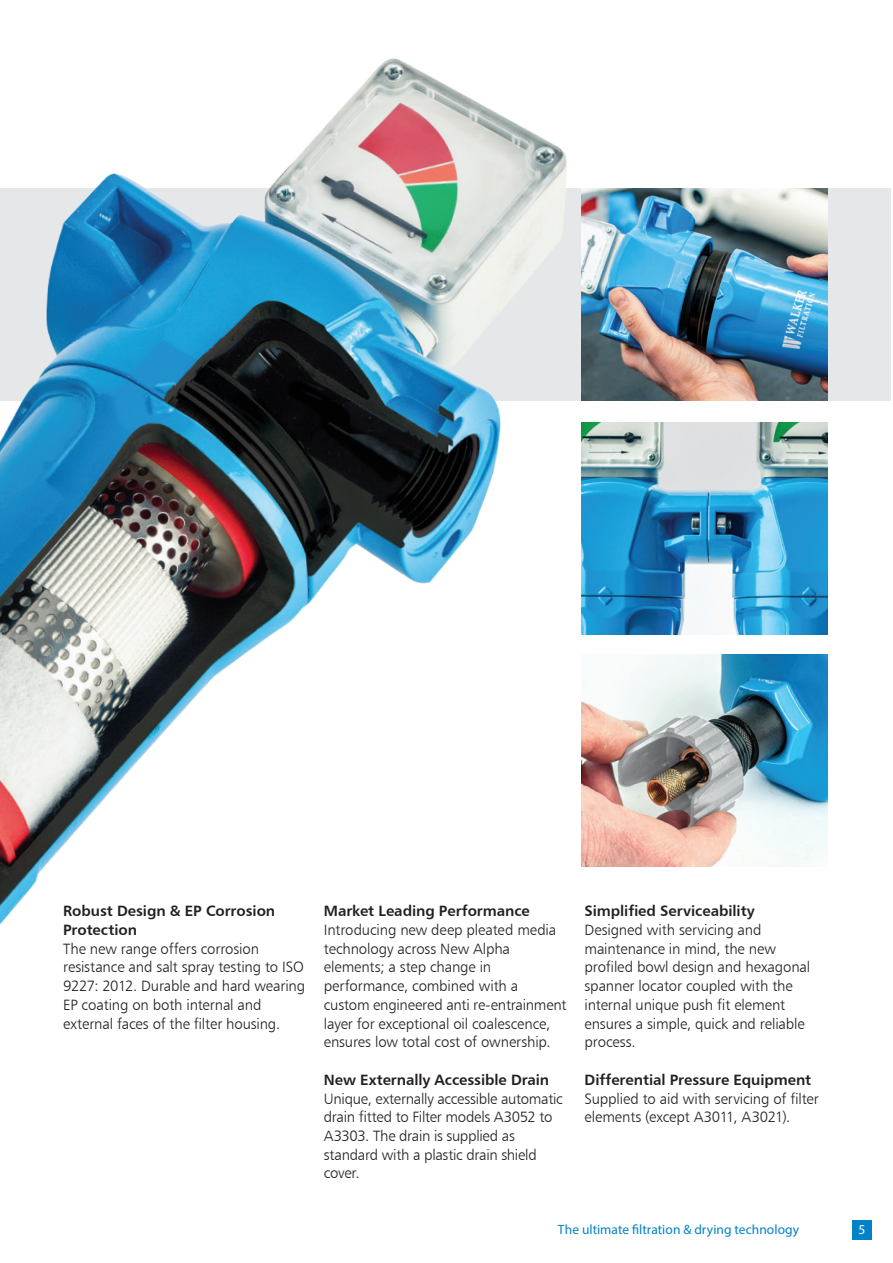
<style>
.page{position:relative;width:893px;height:1263px;background:#fff}
.page>*{position:absolute;margin:0;border:0;box-sizing:border-box;transform-origin:0 0}
.t1{font:15px/18.8px "Humanist 777 BT Light B";letter-spacing:-.01em;color:#231f20}
.t2{font:15px/18.8px "Humanist 777 BT Bold B";letter-spacing:-.005em;color:#231f20}
.t3{font:13.5px "Myriad Pro";letter-spacing:.005em;color:#0082c8}
.t4{font:13.5px "Myriad Pro";color:#fff}
</style>
<div class="page">
<div style="left:0;top:189px;width:891px;height:212px;background:#e6e7e9"></div>
<img style="left:0;top:58px;width:616px;height:867px">
<img style="left:581px;top:189px;width:246px;height:212px">
<img style="left:581px;top:422px;width:246px;height:212px">
<img style="left:581px;top:655px;width:246px;height:212px">
<div style="left:852px;top:1220px;width:20px;height:19px;background:#0082c8"></div>
<p class="t2" style="left:63px;top:901px;width:214px">Robust Design &amp; EP Corrosion<br>Protection</p>
<p class="t1" style="left:63px;top:939px;width:244px">The new range offers corrosion resistance and salt spray testing to ISO 9227: 2012. Durable and hard wearing EP coating on both internal and external faces of the filter housing.</p>
<p class="t2" style="left:324px;top:901px;width:207px">Market Leading Performance</p>
<p class="t1" style="left:324px;top:920px;width:244px">Introducing new deep pleated media technology across New Alpha elements; a step change in performance, combined with a custom engineered anti re-entrainment layer for exceptional oil coalescence, ensures low total cost of ownership.</p>
<p class="t2" style="left:324px;top:1070px;width:227px">New Externally Accessible Drain</p>
<p class="t1" style="left:324px;top:1089px;width:240px">Unique, externally accessible automatic drain fitted to Filter models A3052 to<br>A3303. The drain is supplied as standard with a plastic drain shield cover.</p>
<p class="t2" style="left:585px;top:901px;width:172px">Simplified Serviceability</p>
<p class="t1" style="left:585px;top:920px;width:227px">Designed with servicing and maintenance in mind, the new profiled bowl design and hexagonal spanner locator coupled with the internal unique push fit element ensures a simple, quick and reliable process.</p>
<p class="t2" style="left:585px;top:1070px;width:228px">Differential Pressure Equipment</p>
<p class="t1" style="left:585px;top:1089px;width:236px">Supplied to aid with servicing of filter elements (except A3011, A3021).</p>
<p class="t3" style="left:558px;top:1221px;width:243px">The ultimate filtration &amp; drying technology</p>
<p class="t4" style="left:858px;top:1221px;width:8px">5</p>
</div>
